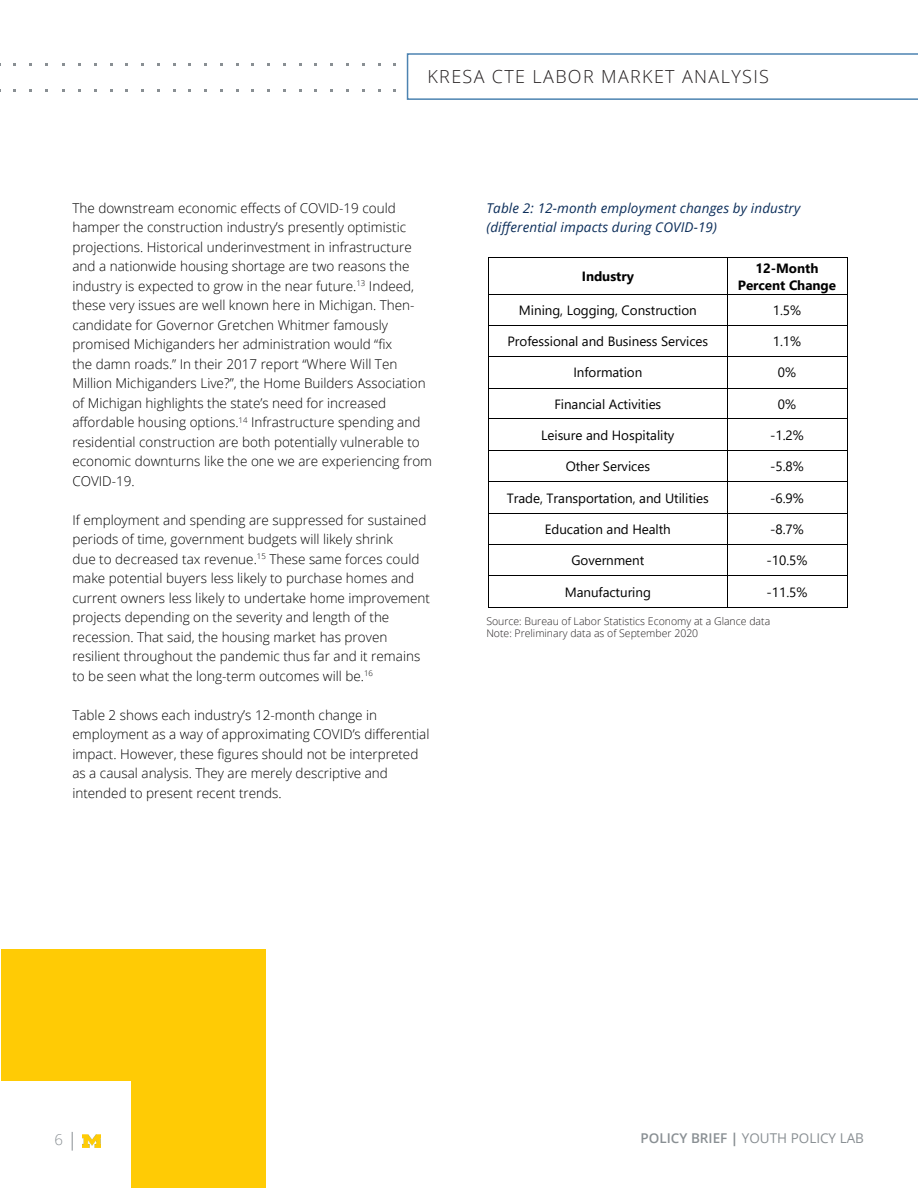
<style>
.page{position:relative;width:918px;height:1188px;background:#fff}
.page>*{position:absolute;margin:0;border:0;box-sizing:border-box;transform-origin:0 0}
.t1{font:300 18px "Open Sans";letter-spacing:.075em;color:#231f20}
.t2{font:300 15px "Open Sans";color:#898f93}
.t3{font:300 13.5px/19.5px "Open Sans";color:#000}
.t4{font:italic 13.5px/19.5px "Open Sans";letter-spacing:.01em;color:#0c2e5a}
.t5{font:13.5px "Open Sans";color:#898f93}
.t6{font:13.35px "Segoe UI";letter-spacing:-.005em;color:#000}
.t7{font:700 13.35px/17.5px "Segoe UI";letter-spacing:-.005em;color:#000;text-align:center}
.t8{font:300 10.5px "Open Sans";color:#231f20}
.s1{font-weight:600}
.s2{font-weight:700}
</style>
<div class="page">
<div style="left:1px;top:950px;width:265px;height:238px;background:#ffcb05"></div>
<div style="left:0;top:1082px;width:131px;height:106px;background:#fff"></div>
<img style="left:83px;top:1134px;width:18px;height:13px">
<svg style="left:72px;top:1132px;width:1px;height:19px"></svg>
<svg style="left:407px;top:53px;width:511px;height:47px"></svg>
<hr style="left:489px;top:257px;width:238px;height:1px;background:#000">
<hr style="left:728px;top:257px;width:119px;height:1px;background:#000">
<hr style="left:488px;top:258px;width:1px;height:36px;background:#000">
<hr style="left:727px;top:258px;width:1px;height:36px;background:#000">
<hr style="left:847px;top:258px;width:1px;height:36px;background:#000">
<hr style="left:489px;top:294px;width:238px;height:1px;background:#000">
<hr style="left:728px;top:294px;width:119px;height:1px;background:#000">
<hr style="left:488px;top:295px;width:1px;height:30px;background:#000">
<hr style="left:727px;top:295px;width:1px;height:30px;background:#000">
<hr style="left:847px;top:295px;width:1px;height:30px;background:#000">
<hr style="left:489px;top:325px;width:238px;height:1px;background:#000">
<hr style="left:728px;top:325px;width:119px;height:1px;background:#000">
<hr style="left:488px;top:326px;width:1px;height:30px;background:#000">
<hr style="left:727px;top:326px;width:1px;height:30px;background:#000">
<hr style="left:847px;top:326px;width:1px;height:30px;background:#000">
<hr style="left:489px;top:356px;width:238px;height:1px;background:#000">
<hr style="left:728px;top:356px;width:119px;height:1px;background:#000">
<hr style="left:488px;top:357px;width:1px;height:31px;background:#000">
<hr style="left:727px;top:357px;width:1px;height:31px;background:#000">
<hr style="left:847px;top:357px;width:1px;height:31px;background:#000">
<hr style="left:489px;top:388px;width:238px;height:1px;background:#000">
<hr style="left:728px;top:388px;width:119px;height:1px;background:#000">
<hr style="left:488px;top:389px;width:1px;height:30px;background:#000">
<hr style="left:727px;top:389px;width:1px;height:30px;background:#000">
<hr style="left:847px;top:389px;width:1px;height:30px;background:#000">
<hr style="left:489px;top:419px;width:238px;height:1px;background:#000">
<hr style="left:728px;top:419px;width:119px;height:1px;background:#000">
<hr style="left:488px;top:420px;width:1px;height:30px;background:#000">
<hr style="left:727px;top:420px;width:1px;height:30px;background:#000">
<hr style="left:847px;top:420px;width:1px;height:30px;background:#000">
<hr style="left:489px;top:450px;width:238px;height:1px;background:#000">
<hr style="left:728px;top:450px;width:119px;height:1px;background:#000">
<hr style="left:488px;top:451px;width:1px;height:31px;background:#000">
<hr style="left:727px;top:451px;width:1px;height:31px;background:#000">
<hr style="left:847px;top:451px;width:1px;height:31px;background:#000">
<hr style="left:489px;top:482px;width:238px;height:1px;background:#000">
<hr style="left:728px;top:482px;width:119px;height:1px;background:#000">
<hr style="left:488px;top:483px;width:1px;height:30px;background:#000">
<hr style="left:727px;top:483px;width:1px;height:30px;background:#000">
<hr style="left:847px;top:483px;width:1px;height:30px;background:#000">
<hr style="left:489px;top:513px;width:238px;height:1px;background:#000">
<hr style="left:728px;top:513px;width:119px;height:1px;background:#000">
<hr style="left:488px;top:514px;width:1px;height:30px;background:#000">
<hr style="left:727px;top:514px;width:1px;height:30px;background:#000">
<hr style="left:847px;top:514px;width:1px;height:30px;background:#000">
<hr style="left:489px;top:544px;width:238px;height:1px;background:#000">
<hr style="left:728px;top:544px;width:119px;height:1px;background:#000">
<hr style="left:488px;top:545px;width:1px;height:30px;background:#000">
<hr style="left:727px;top:545px;width:1px;height:30px;background:#000">
<hr style="left:847px;top:545px;width:1px;height:30px;background:#000">
<hr style="left:489px;top:575px;width:238px;height:1px;background:#000">
<hr style="left:728px;top:575px;width:119px;height:1px;background:#000">
<hr style="left:488px;top:576px;width:1px;height:31px;background:#000">
<hr style="left:489px;top:607px;width:238px;height:1px;background:#000">
<hr style="left:727px;top:576px;width:1px;height:31px;background:#000">
<hr style="left:728px;top:607px;width:119px;height:1px;background:#000">
<hr style="left:847px;top:576px;width:1px;height:31px;background:#000">
<p class="t1" style="left:428px;top:64px;width:343px">KRESA CTE LABOR MARKET ANALYSIS</p>
<p class="t3" style="left:72px;top:198px;width:361px">The downstream economic effects of COVID-19 could hamper the construction industry’s presently optimistic projections. Historical underinvestment in infrastructure and a nationwide housing shortage are two reasons the industry is expected to grow in the near future.<sup>13</sup> Indeed, these very issues are well known here in Michigan. Then&shy;candidate for Governor Gretchen Whitmer famously promised Michiganders her administration would “fix<br>the damn roads.” In their 2017 report “Where Will Ten Million Michiganders Live?”, the Home Builders Association of Michigan highlights the state’s need for increased affordable housing options.<sup>14</sup> Infrastructure spending and residential construction are both potentially vulnerable to economic downturns like the one we are experiencing from COVID-19.</p>
<p class="t3" style="left:72px;top:510px;width:359px">If employment and spending are suppressed for sustained periods of time, government budgets will likely shrink<br>due to decreased tax revenue.<sup>15</sup> These same forces could make potential buyers less likely to purchase homes and current owners less likely to undertake home improvement projects depending on the severity and length of the recession. That said, the housing market has proven resilient throughout the pandemic thus far and it remains to be seen what the long-term outcomes will be.<sup>16</sup></p>
<p class="t3" style="left:72px;top:705px;width:359px">Table 2 shows each industry’s 12-month change in employment as a way of approximating COVID’s differential impact. However, these figures should not be interpreted as a causal analysis. They are merely descriptive and intended to present recent trends.</p>
<p class="t4" style="left:486px;top:198px;width:315px">Table 2: 12-month employment changes by industry (differential impacts during COVID-19)</p>
<p class="t7" style="left:582px;top:266px;width:54px">Industry</p>
<p class="t7" style="left:738px;top:258px;width:100px">12-Month<br>Percent Change</p>
<p class="t6" style="left:519px;top:298px;width:179px">Mining, Logging, Construction</p>
<p class="t6" style="left:773px;top:298px;width:30px">1.5%</p>
<p class="t6" style="left:507px;top:329px;width:202px">Professional and Business Services</p>
<p class="t6" style="left:773px;top:329px;width:30px">1.1%</p>
<p class="t6" style="left:573px;top:360px;width:70px">Information</p>
<p class="t6" style="left:778px;top:360px;width:20px">0%</p>
<p class="t6" style="left:554px;top:391px;width:108px">Financial Activities</p>
<p class="t6" style="left:778px;top:391px;width:20px">0%</p>
<p class="t6" style="left:541px;top:423px;width:135px">Leisure and Hospitality</p>
<p class="t6" style="left:770px;top:423px;width:35px">-1.2%</p>
<p class="t6" style="left:566px;top:454px;width:86px">Other Services</p>
<p class="t6" style="left:770px;top:454px;width:35px">-5.8%</p>
<p class="t6" style="left:507px;top:485px;width:203px">Trade, Transportation, and Utilities</p>
<p class="t6" style="left:770px;top:485px;width:35px">-6.9%</p>
<p class="t6" style="left:545px;top:517px;width:127px">Education and Health</p>
<p class="t6" style="left:770px;top:517px;width:35px">-8.7%</p>
<p class="t6" style="left:571px;top:548px;width:74px">Government</p>
<p class="t6" style="left:767px;top:548px;width:42px">-10.5%</p>
<p class="t6" style="left:565px;top:579px;width:88px">Manufacturing</p>
<p class="t6" style="left:767px;top:579px;width:42px">-11.5%</p>
<p class="t8" style="left:486px;top:614px;width:285px">Source: Bureau of Labor Statistics Economy at a Glance data</p>
<p class="t8" style="left:486px;top:626px;width:213px">Note: Preliminary data as of September 2020</p>
<p class="t2" style="left:55px;top:1130px;width:10px">6</p>
<p class="t5" style="left:641px;top:1129px;width:225px"><span class="s1">POLICY BRIEF</span> <span class="s2">|</span> YOUTH POLICY LAB</p>
</div>
